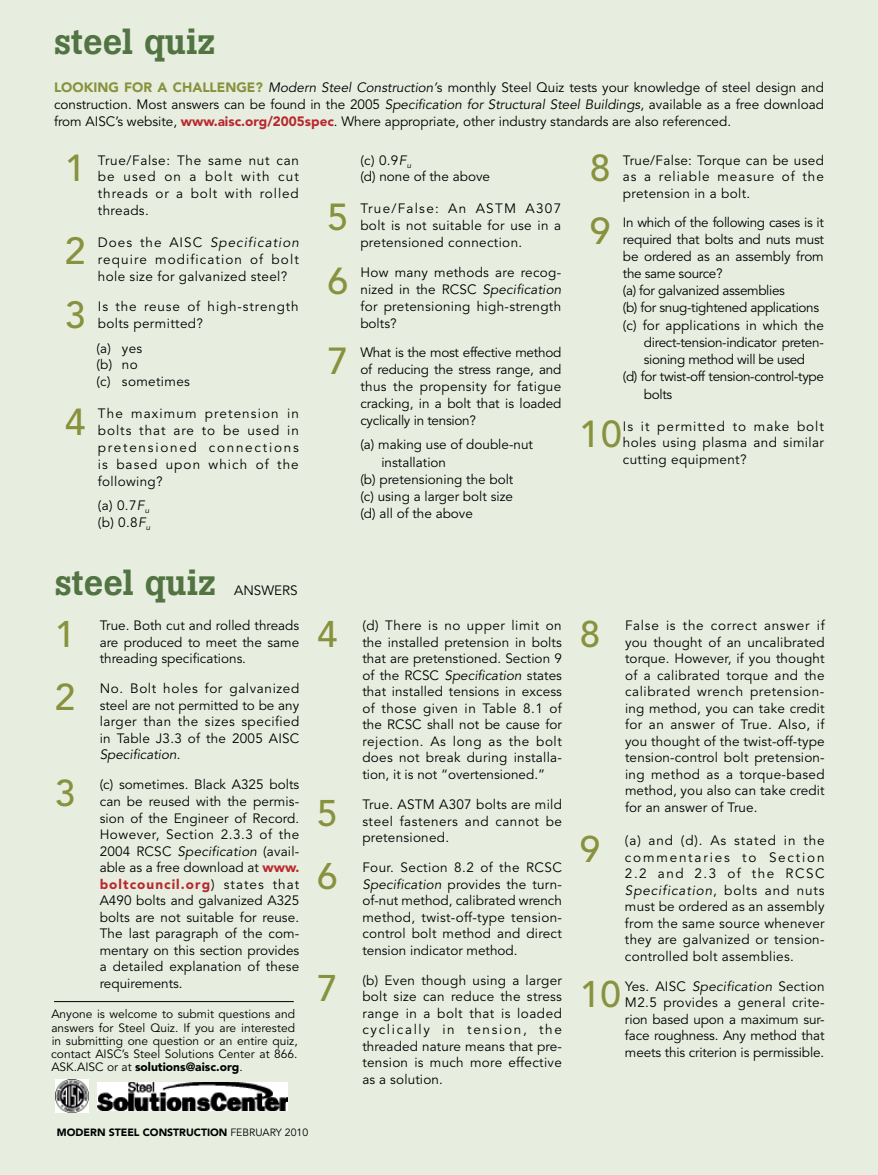
<style>
.page{position:relative;width:878px;height:1175px;background:#fff}
.page>*{position:absolute;margin:0;border:0;box-sizing:border-box;transform-origin:0 0}
.t1{font:500 37.35px "Avenir LT Std";color:#88923e}
.t2{font:500 36.75px "Avenir LT Std";color:#88923e}
.t3{font:500 36px "Boton";color:#517442}
.t4{font:13.5px/16.5px "Avenir LT Std";letter-spacing:.01em;color:#000;text-align:justify}
.t5{font:13.5px "Avenir LT Std";letter-spacing:-.025em;color:#000}
.t6{font:13.5px/16.5px "Avenir LT Std";letter-spacing:-.01em;color:#000;text-align:center}
.t7{font:13.5px/16.8px "Avenir LT Std";letter-spacing:.065em;color:#000}
.t8{font:13.5px "Avenir LT Std";letter-spacing:-.02em;color:#000}
.t9{font:12px/13.2px "Avenir LT Std";color:#000}
.t10{font:900 10.5px "Avenir LT Std";color:#000}
.t11{font:10.5px "Avenir LT Std";color:#000}
.s1{font-weight:900;color:#88923e}
.s2{font-style:italic}
.s3{font-weight:900;color:#b8292f}
.s4{font-weight:900}
</style>
<div class="page">
<div style="left:0;top:0;width:579px;height:1174px;background:#e7eedf"></div>
<div style="left:561px;top:0;width:317px;height:1174px;background:#e7eedf"></div>
<img style="left:55px;top:1079px;width:33px;height:33px">
<img style="left:97px;top:1082px;width:190px;height:28px">
<hr style="left:54px;top:1001px;width:240px;height:1px;background:#000">
<h3 class="t3" style="left:54px;top:20px;width:163px">steel quiz</h3>
<p class="t4" style="left:54px;top:79px;width:771px"><span class="s1">Looking for a challenge?</span> <span class="s2">Modern Steel Construction’</span>s monthly Steel Quiz tests your knowledge of steel design and construction. Most answers can be found in the 2005 <span class="s2">Specification for Structural Steel Buildings</span>, available as a free download from AISC’s website, <span class="s3">www.aisc.org/2005spec</span>. Where appropriate, other industry standards are also referenced.</p>
<h1 class="t1" style="left:65px;top:147px;width:22px">1</h1>
<p class="t4" style="left:98px;top:152px;width:202px">True/False: The same nut can be used on a bolt with cut threads or a bolt with rolled threads.</p>
<h1 class="t1" style="left:65px;top:229px;width:22px">2</h1>
<p class="t4" style="left:98px;top:234px;width:202px">Does the AISC <span class="s2">Specification </span>require modification of bolt hole size for galvanized steel?</p>
<h1 class="t1" style="left:65px;top:293px;width:22px">3</h1>
<p class="t7" style="left:98px;top:298px;width:202px">Is the reuse of high-strength bolts permitted?</p>
<p class="t4" style="left:96px;top:340px;width:95px;text-align:left">(a) yes<br>(b) no<br>(c) sometimes</p>
<h1 class="t1" style="left:65px;top:400px;width:22px">4</h1>
<p class="t4" style="left:98px;top:405px;width:202px">The maximum pretension in bolts that are to be used in pretensioned connections is based upon which of the following?</p>
<p class="t4" style="left:98px;top:497px;width:54px">(a) 0.7<span class="s2">F</span><sub>u </sub>(b) 0.8<span class="s2">F</span><sub>u</sub></p>
<h1 class="t1" style="left:590px;top:147px;width:22px">8</h1>
<p class="t4" style="left:623px;top:152px;width:203px">True/False: Torque can be used as a reliable measure of the pretension in a bolt.</p>
<h1 class="t1" style="left:590px;top:209px;width:22px">9</h1>
<p class="t5" style="left:623px;top:215px;width:203px">In which of the following cases is it</p>
<p class="t4" style="left:360px;top:152px;width:131px">(c) 0.9<span class="s2">F</span><sub>u<br></sub>(d) none of the above</p>
<h1 class="t1" style="left:327px;top:196px;width:22px">5</h1>
<p class="t4" style="left:360px;top:201px;width:202px">True/False: An ASTM A307 bolt is not suitable for use in a pretensioned connection.</p>
<h1 class="t1" style="left:327px;top:260px;width:22px">6</h1>
<p class="t4" style="left:360px;top:265px;width:202px">How many methods are recog&shy;nized in the RCSC <span class="s2">Specification </span>for pretensioning high-strength bolts?</p>
<h1 class="t1" style="left:327px;top:339px;width:22px">7</h1>
<p class="t4" style="left:360px;top:344px;width:202px">What is the most effective method of reducing the stress range, and thus the propensity for fatigue cracking, in a bolt that is loaded cyclically in tension?</p>
<p class="t4" style="left:360px;top:437px;width:174px">(a) making use of double-nut</p>
<p class="t4" style="left:381px;top:454px;width:66px">installation</p>
<p class="t4" style="left:360px;top:471px;width:154px">(b) pretensioning the bolt</p>
<p class="t4" style="left:360px;top:488px;width:154px">(c) using a larger bolt size</p>
<p class="t4" style="left:360px;top:506px;width:114px">(d) all of the above</p>
<p class="t8" style="left:623px;top:232px;width:203px">required that bolts and nuts must</p>
<p class="t4" style="left:623px;top:248px;width:202px">be ordered as an assembly from</p>
<p class="t5" style="left:623px;top:265px;width:101px">the same source?</p>
<p class="t5" style="left:623px;top:283px;width:164px">(a) for galvanized assemblies</p>
<p class="t5" style="left:623px;top:300px;width:198px">(b) for snug-tightened applications</p>
<p class="t4" style="left:623px;top:317px;width:203px">(c) for applications in which the</p>
<p class="t5" style="left:644px;top:334px;width:181px">direct-tension-indicator preten-</p>
<p class="t5" style="left:644px;top:352px;width:163px">sioning method will be used</p>
<p class="t5" style="left:623px;top:369px;width:203px">(d) for twist-off tension-control-type</p>
<p class="t4" style="left:644px;top:386px;width:30px">bolts</p>
<h1 class="t1" style="left:579px;top:413px;width:44px">10</h1>
<p class="t4" style="left:623px;top:418px;width:203px">Is it permitted to make bolt holes using plasma and similar cutting equipment?</p>
<h3 class="t3" style="left:55px;top:561px;width:163px">steel quiz</h3>
<p class="t4" style="left:234px;top:582px;width:65px">ANSWERS</p>
<h2 class="t2" style="left:55px;top:613px;width:22px">1</h2>
<p class="t4" style="left:100px;top:618px;width:201px">True. Both cut and rolled threads are produced to meet the same threading specifications.</p>
<h2 class="t2" style="left:55px;top:676px;width:22px">2</h2>
<p class="t4" style="left:100px;top:681px;width:201px">No. Bolt holes for galvanized steel are not permitted to be any larger than the sizes specified in Table J3.3 of the 2005 AISC <span class="s2">Specification</span>.</p>
<h2 class="t2" style="left:55px;top:772px;width:22px">3</h2>
<p class="t4" style="left:100px;top:777px;width:201px">(c) sometimes. B lack A325 bolts can be reused with the permis&shy;sion of the Engineer of Record.<br>However, Section 2.3.3 of the 2004 RCSC <span class="s2">Specification</span> (avail&shy;able as a free download at <span class="s3">www. boltcouncil.org</span>) states that A490 bolts and galvanized A325 bolts are not suitable for reuse.<br>The last paragraph of the com&shy;mentary on this section provides a detailed explanation of these requirements.</p>
<p class="t9" style="left:51px;top:1008px;width:248px">Anyone is welcome to submit questions and answers for Steel Quiz. If you are interested in submitting one question or an entire quiz, contact AISC’s Steel Solutions Center at 866.<br>ASK.AISC or at <span class="s4">solutions@aisc.org</span>.</p>
<h2 class="t2" style="left:317px;top:613px;width:22px">4</h2>
<p class="t4" style="left:362px;top:618px;width:201px">(d) There is no upper limit on the installed pretension in bolts that are pretenstioned. Section 9 of the RCSC <span class="s2">Specification</span> states that installed tensions in excess of those given in Table 8.1 of the RCSC shall not be cause for rejection. As long as the bolt does not break during installa&shy;tion, it is not “overtensioned.”</p>
<h2 class="t2" style="left:317px;top:791px;width:22px">5</h2>
<p class="t4" style="left:362px;top:796px;width:201px">True. ASTM A307 bolts are mild steel fasteners and cannot be pretensioned.</p>
<h2 class="t2" style="left:317px;top:854px;width:22px">6</h2>
<p class="t4" style="left:362px;top:859px;width:201px">Four. Section 8.2 of the RCSC <span class="s2">Specification</span> provides the turn&shy;of-nut method, calibrated wrench method, twist-off-type tension&shy;control bolt method and direct tension indicator method.</p>
<h2 class="t2" style="left:317px;top:967px;width:22px">7</h2>
<p class="t4" style="left:362px;top:972px;width:201px">(b) Even though using a larger bolt size can reduce the stress range in a bolt that is loaded cyclically in tension, the threaded nature means that pre&shy;tension is much more effective as a solution.</p>
<p class="t10" style="left:57px;top:1125px;width:35px">MODERN</p>
<p class="t10" style="left:109px;top:1125px;width:43px">STEE L CON</p>
<p class="t10" style="left:167px;top:1125px;width:48px">STRUCTION</p>
<p class="t11" style="left:230px;top:1126px;width:79px">february 2010</p>
<h2 class="t2" style="left:580px;top:613px;width:22px">8</h2>
<p class="t4" style="left:625px;top:618px;width:201px">False is the correct answer if you thought of an uncalibrated torque. However, if you thought of a calibrated torque and the calibrated wrench pretension&shy;ing method, you can take credit for an answer of True. Also, if you thought of the twist-off-type tension-control bolt pretension&shy;ing method as a torque-based method, you also can take credit for an answer of True.</p>
<h2 class="t2" style="left:580px;top:827px;width:22px">9</h2>
<p class="t4" style="left:625px;top:832px;width:201px">(a) and (d). As stated in the commentaries to Section 2.2 and 2.3 of the RCSC <span class="s2">Specification</span>, bolts and nuts must be ordered as an assembly from the same source whenever they are galvanized or tension&shy;controlled bolt assemblies.</p>
<h2 class="t2" style="left:580px;top:973px;width:42px">10</h2>
<p class="t6" style="left:621px;top:978px;width:205px">Yes. AISC <span class="s2">Specification</span> Section<br>M2.5 provides a general crite&shy;rion based upon a maximum sur&shy;face roughness. Any method that meets this criterion is permissible.</p>
</div>
